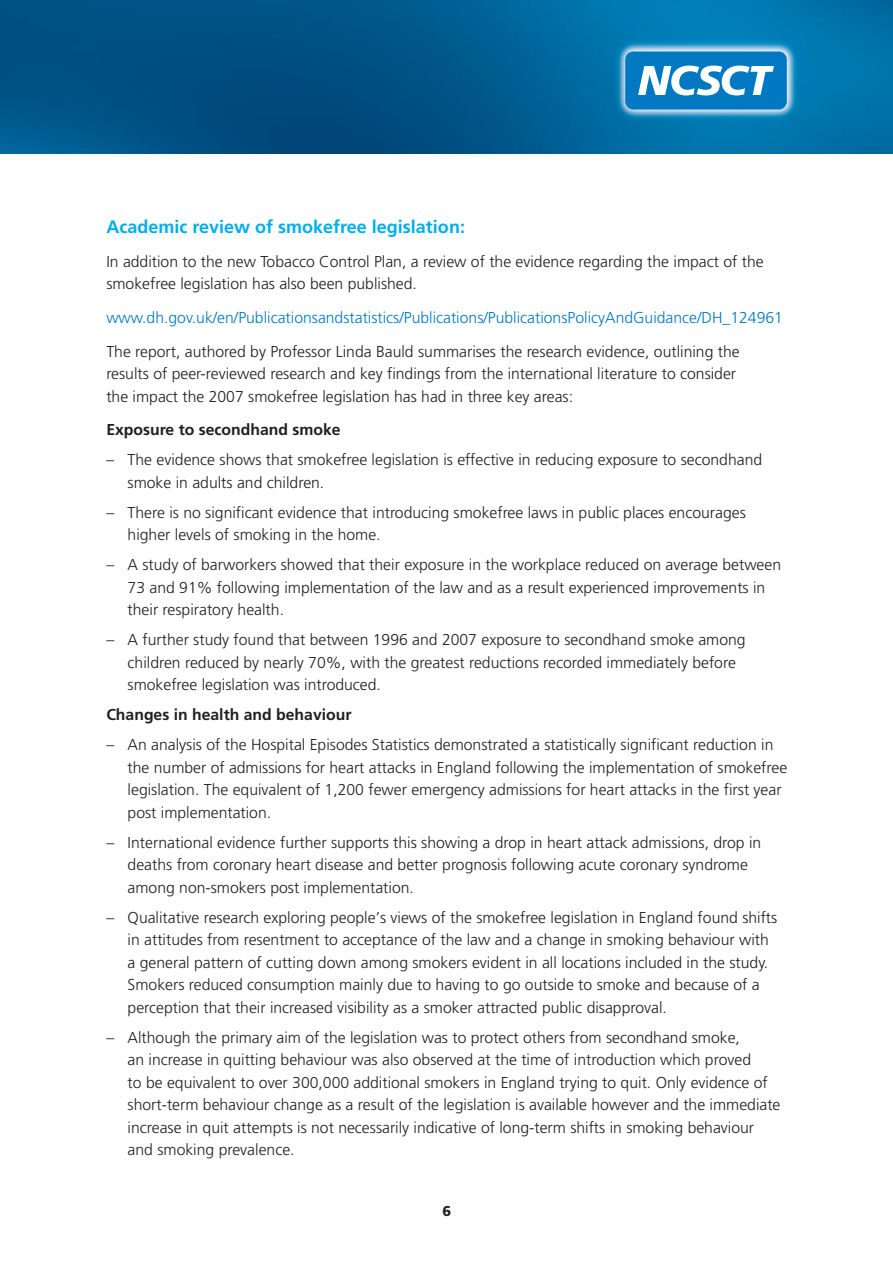
<style>
.page{position:relative;width:893px;height:1263px;background:#fff}
.page>*{position:absolute;margin:0;border:0;box-sizing:border-box;transform-origin:0 0}
.t1{font:700 18px "Frutiger";color:#00aeef}
.t2{font:300 15.75px/22.5px "Frutiger";color:#231f20}
.t3{font:300 15.75px "Frutiger";color:#0079c2}
.t4{font:700 15.75px "Frutiger";color:#231f20}
.t5{font:900 14.25px "Frutiger";color:#231f20}
</style>
<div class="page">
<img style="left:0;top:0;width:892px;height:153px">
<div style="left:625px;top:52px;width:161px;height:58px;background:#0079c2;border-radius:8px"></div>
<svg style="left:638px;top:66px;width:136px;height:29px"></svg>
<p class="t1" style="left:106px;top:219px;width:360px">Academic review of smokefree legislation:</p>
<p class="t2" style="left:106px;top:251px;width:658px">In addition to the new Tobacco Control Plan, a review of the evidence regarding the impact of the smokefree legislation has also been published.</p>
<p class="t3" style="left:106px;top:311px;width:678px">www.dh.gov.uk/en/Publicationsandstatistics/Publications/PublicationsPolicyAndGuidance/DH_124961</p>
<p class="t2" style="left:106px;top:341px;width:635px">The report, authored by Professor Linda Bauld summarises the research evidence, outlining the results of peer-reviewed research and key findings from the international literature to consider the impact the 2007 smokefree legislation has had in three key areas:</p>
<p class="t4" style="left:106px;top:424px;width:236px">Exposure to secondhand smoke</p>
<p class="t2" style="left:128px;top:450px;width:636px;text-indent:-21px">– The evidence shows that smokefree legislation is effective in reducing exposure to secondhand smoke in adults and children.</p>
<p class="t2" style="left:128px;top:502px;width:619px;text-indent:-21px">– There is no significant evidence that introducing smokefree laws in public places encourages higher levels of smoking in the home.</p>
<p class="t2" style="left:128px;top:555px;width:655px;text-indent:-21px">– A study of barworkers showed that their exposure in the workplace reduced on average between<br>73 and 91% following implementation of the law and as a result experienced improvements in their respiratory health.</p>
<p class="t2" style="left:128px;top:630px;width:619px;text-indent:-21px">– A further study found that between 1996 and 2007 exposure to secondhand smoke among children reduced by nearly 70%, with the greatest reductions recorded immediately before smokefree legislation was introduced.</p>
<p class="t4" style="left:106px;top:709px;width:247px">Changes in health and behaviour</p>
<p class="t2" style="left:128px;top:735px;width:661px;text-indent:-21px">– An analysis of the Hospital Episodes Statistics demonstrated a statistically significant reduction in the number of admissions for heart attacks in England following the implementation of smokefree legislation. The equivalent of 1,200 fewer emergency admissions for heart attacks in the first year post implementation.</p>
<p class="t2" style="left:128px;top:832px;width:635px;text-indent:-21px">– International evidence further supports this showing a drop in heart attack admissions, drop in deaths from coronary heart disease and better prognosis following acute coronary syndrome among non-smokers post implementation.</p>
<p class="t2" style="left:128px;top:907px;width:651px;text-indent:-21px">– Qualitative research exploring people’s views of the smokefree legislation in England found shifts in attitudes from resentment to acceptance of the law and a change in smoking behaviour with a general pattern of cutting down among smokers evident in all locations included in the study.<br>Smokers reduced consumption mainly due to having to go outside to smoke and because of a perception that their increased visibility as a smoker attracted public disapproval.</p>
<p class="t2" style="left:128px;top:1027px;width:654px;text-indent:-21px">– Although the primary aim of the legislation was to protect others from secondhand smoke,<br>an increase in quitting behaviour was also observed at the time of introduction which proved<br>to be equivalent to over 300,000 additional smokers in England trying to quit. Only evidence of short-term behaviour change as a result of the legislation is available however and the immediate increase in quit attempts is not necessarily indicative of long-term shifts in smoking behaviour and smoking prevalence.</p>
<p class="t5" style="left:442px;top:1206px;width:10px">6</p>
</div>
